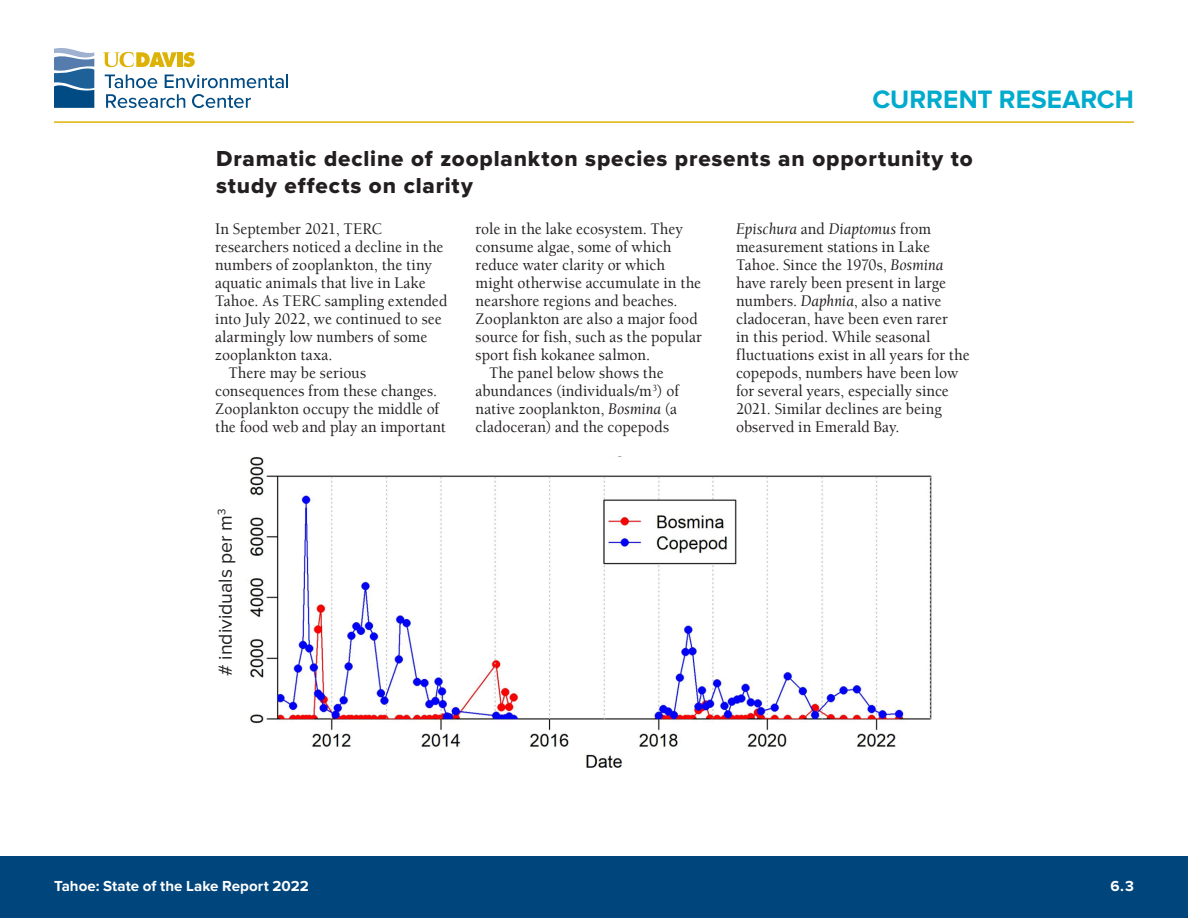
<style>
.page{position:relative;width:1188px;height:918px;background:#fff}
.page>*{position:absolute;margin:0;border:0;box-sizing:border-box;transform-origin:0 0}
.t1{font:700 26.1px "Proxima Nova";color:#00abcd}
._02_Title{font:22.5px/27px "Proxima Nova Extrabld";letter-spacing:.04em;color:#231f20}
.t2{font:19.5px "Proxima Nova";color:#231f20}
._05_Text{font:500 16.5px/18px "Berkeley UC Davis";letter-spacing:.005em;color:#231f20;scale:.94 1}
.t3{font:700 15.15px "Proxima Nova";letter-spacing:.005em;color:#fff}
.s1{font-style:italic}
</style>
<div class="page">
<div style="left:0;top:856px;width:1188px;height:62px;background:#00457b"></div>
<hr style="left:54px;top:121px;width:1080px;height:2px;background:#deb308">
<svg style="left:183px;top:52px;width:12px;height:15px"></svg>
<div style="left:177px;top:52px;width:5px;height:15px;background:#ddb207"></div>
<svg style="left:103px;top:52px;width:74px;height:15px"></svg>
<svg style="left:105px;top:75px;width:52px;height:13px"></svg>
<svg style="left:165px;top:75px;width:123px;height:13px"></svg>
<svg style="left:106px;top:94px;width:79px;height:14px"></svg>
<svg style="left:192px;top:94px;width:59px;height:14px"></svg>
<svg style="left:54px;top:48px;width:40px;height:60px;background:#4d7faa"></svg>
<img style="left:249px;top:456px;width:683px;height:311px">
<h1 class="t1" style="left:872px;top:85px;width:263px">CURRENT RESEARCH</h1>
<p class="_02_Title" style="left:216px;top:147px;width:758px">Dramatic decline of zooplankton species presents an opportunity to study effects on clarity</p>
<p class="_05_Text" style="left:215px;top:220px;width:249px">In September 2021, TERC researchers noticed a decline in the numbers of zooplankton, the tiny aquatic animals that live in Lake<br>Tahoe. As TERC sampling extended into July 2022, we continued to see alarmingly low numbers of some zooplankton taxa.</p>
<p class="_05_Text" style="left:215px;top:364px;width:247px;text-indent:14px">There may be serious consequences from these changes.<br>Zooplankton occupy the middle of the food web and play an important</p>
<p class="_05_Text" style="left:736px;top:220px;width:250px"><span class="s1">Epischura</span> and <span class="s1">Diaptomus</span> from measurement stations in Lake<br>Tahoe. Since the 1970s, <span class="s1">Bosmina </span>have rarely been present in large numbers. <span class="s1">Daphnia</span>, also a native cladoceran, have been even rarer<br>in this period. While seasonal fluctuations exist in all years for the copepods, numbers have been low for several years, especially since<br>2021. Similar declines are being observed in Emerald Bay.</p>
<p class="_05_Text" style="left:476px;top:220px;width:242px">role in the lake ecosystem. They consume algae, some of which reduce water clarity or which might otherwise accumulate in the nearshore regions and beaches.<br>Zooplankton are also a major food source for fish, such as the popular sport fish kokanee salmon.</p>
<p class="_05_Text" style="left:476px;top:364px;width:218px;text-align:center">The panel below shows the abundances (individuals/m<sup>3</sup>) of native zooplankton, <span class="s1">Bosmina</span> (a cladoceran) and the copepods</p>
<p class="t2" style="left:214px;top:676px;width:169px;rotate:-90deg"># individuals per m<sup>3</sup></p>
<p class="t3" style="left:54px;top:877px;width:256px">Tahoe: State of the Lake Report 2022</p>
<p class="t3" style="left:1110px;top:877px;width:25px">6.3</p>
</div>
